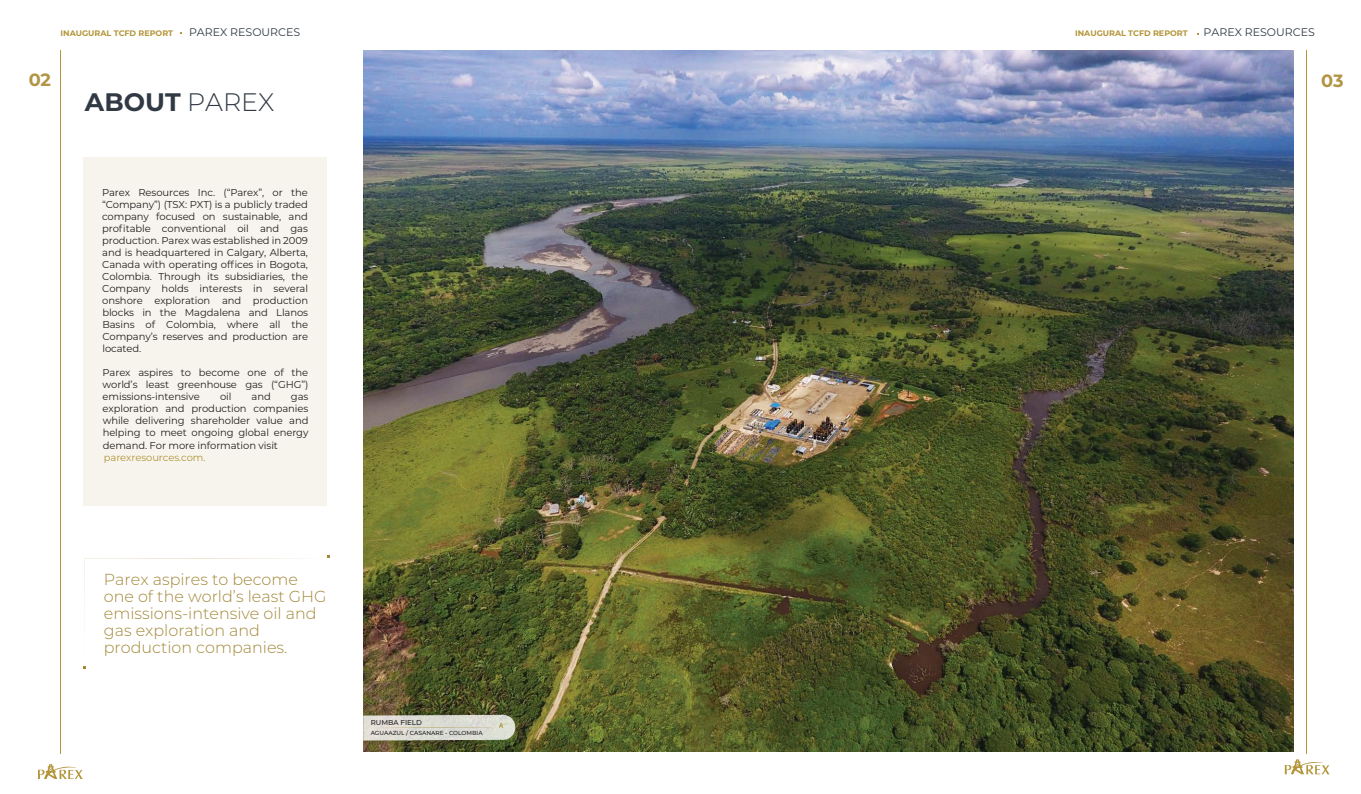
<style>
.page{position:relative;width:1361px;height:794px;background:#fff}
.page>*{position:absolute;margin:0;border:0;box-sizing:border-box;transform-origin:0 0}
.t1{font:700 25.3px "Montserrat";color:#313944}
.t2{font:700 17.8px "Montserrat";color:#b29544}
.t3{font:300 15.9px/17px "Montserrat";color:#a38839}
.t4{font:11px "Montserrat";color:#313944}
.t5{font:10px/12px "Montserrat";letter-spacing:-.01em;color:#231f20;text-align:justify}
.t6{font:10px "Montserrat";letter-spacing:-.01em;color:#b39539}
.t7{font:700 8px "Montserrat";color:#b39539}
.t8{font:500 7.1px "Montserrat";color:#231f20}
.t9{font:500 5.9px "Montserrat";color:#231f20}
.s1{font-weight:300}
</style>
<div class="page">
<div style="left:84px;top:157px;width:243px;height:348px;background:#f7f4ed"></div>
<svg style="left:84px;top:556px;width:246px;height:113px"></svg>
<hr style="left:60px;top:51px;width:1px;height:703px;background:#b39539">
<svg style="left:38px;top:764px;width:45px;height:15px"></svg>
<svg style="left:1284px;top:759px;width:45px;height:15px"></svg>
<hr style="left:1306px;top:50px;width:1px;height:704px;background:#b39539">
<img style="left:363px;top:51px;width:930px;height:700px">
<svg style="left:363px;top:715px;width:152px;height:25px"></svg>
<p class="t7" style="left:61px;top:28px;width:114px">INAUGURAL TCFD REPORT</p>
<p class="t4" style="left:189px;top:25px;width:113px">PAREX RESOURCES</p>
<p class="t7" style="left:1075px;top:28px;width:114px">INAUGURAL TCFD REPORT</p>
<p class="t4" style="left:1203px;top:25px;width:113px">PAREX RESOURCES</p>
<h2 class="t2" style="left:29px;top:66px;width:24px">02</h2>
<h1 class="t1" style="left:85px;top:84px;width:191px">ABOUT <span class="s1">PAREX</span></h1>
<h2 class="t2" style="left:1321px;top:67px;width:24px">03</h2>
<p class="t5" style="left:102px;top:186px;width:208px">Parex Resources Inc. (“Parex”, or the “Company”) (TSX: PXT) is a publicly traded company focused on sustainable, and profitable conventional oil and gas production. Parex was established in 2009 and is headquartered in Calgary, Alberta, Canada with operating offices in Bogota, Colombia. Through its subsidiaries, the Company holds interests in several onshore exploration and production blocks in the Magdalena and Llanos Basins of Colombia, where all the Company’s reserves and production are located.</p>
<p class="t5" style="left:103px;top:366px;width:207px">Parex aspires to become one of the world’s least greenhouse gas (“GHG”) emissions-intensive</p>
<p class="t5" style="left:220px;top:390px;width:13px">oil</p>
<p class="t5" style="left:252px;top:390px;width:21px">and</p>
<p class="t5" style="left:103px;top:390px;width:207px;text-indent:188px">gas exploration and production companies while delivering shareholder value and helping to meet ongoing global energy demand. For more information visit</p>
<p class="t6" style="left:104px;top:451px;width:103px">parexresources.com.</p>
<h3 class="t3" style="left:104px;top:570px;width:224px">Parex aspires to become one of the world’s least GHG emissions-intensive oil and gas exploration and production companies.</h3>
<p class="t8" style="left:371px;top:718px;width:53px">RUMBA FIELD</p>
<p class="t9" style="left:371px;top:729px;width:114px">AGUAAZUL / CASANARE - COLOMBIA</p>
</div>
